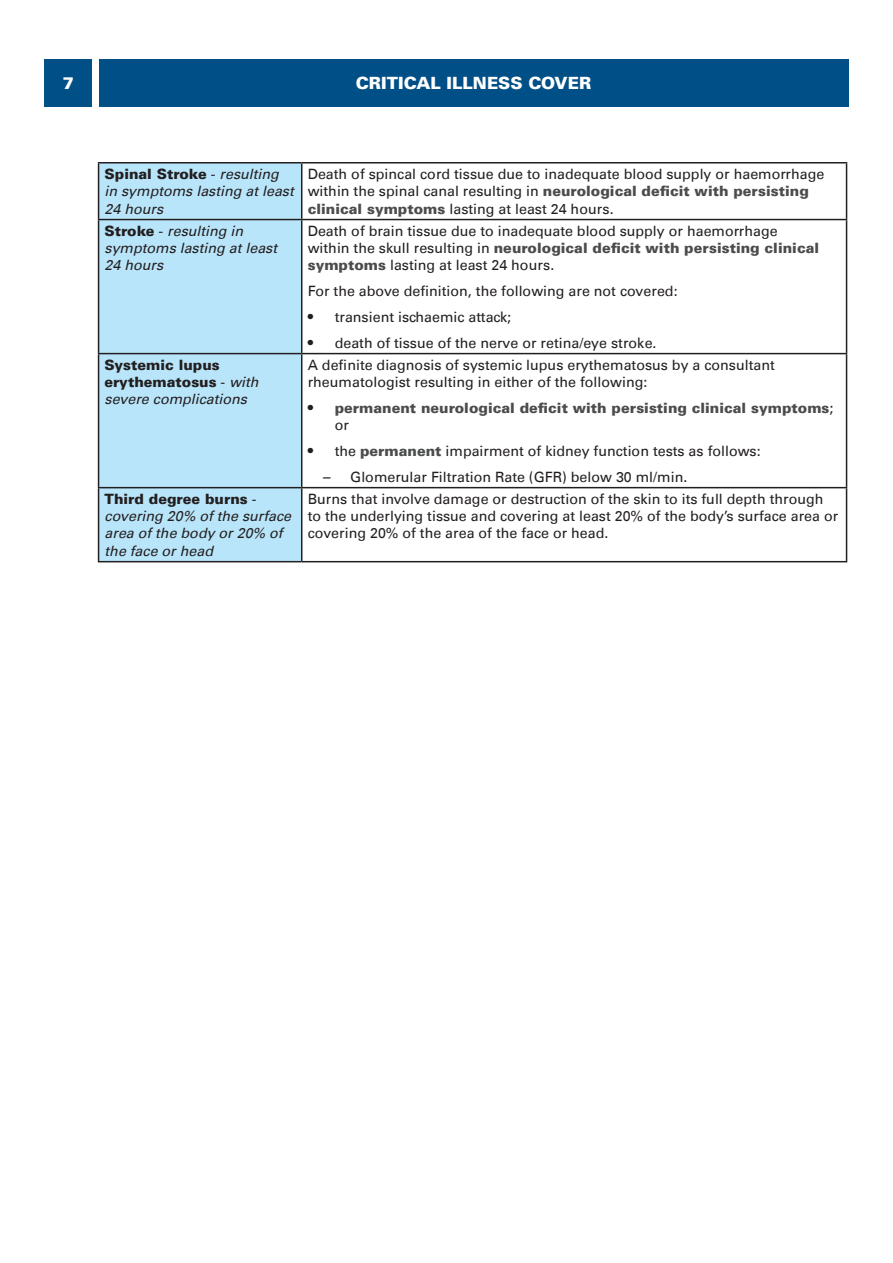
<style>
.page{position:relative;width:893px;height:1263px;background:#fff}
.page>*{position:absolute;margin:0;border:0;box-sizing:border-box;transform-origin:0 0}
.t1{font:900 16.95px "Univers LT";color:#fff}
.Body_text{font:14.25px/17.2px "Univers LT";color:#231f20}
.Body_text-2{font:italic 14.25px/17.2px "Univers LT";color:#231f20}
.t2{font:900 14.25px/17.2px "Univers LT";color:#4b4c4d}
.Body_text-3{font:900 14.25px/17.2px "Univers LT";color:#231f20}
.s1{font-weight:900;font-style:normal}
.s2{font-style:normal}
.s3{font-weight:900;color:#4b4c4d}
.s4{font-size:15px}
.s5{font-weight:400}
.s6{font-weight:400;font-style:italic}
.s7{font-weight:400;font-size:15px;color:#231f20}
.s8{font-weight:400;color:#231f20}
</style>
<div class="page">
<div style="left:99px;top:60px;width:749px;height:47px;background:#004f87"></div>
<div style="left:45px;top:60px;width:47px;height:47px;background:#004f87"></div>
<div style="left:99px;top:164px;width:202px;height:397px;background:#b9e5fa"></div>
<hr style="left:98px;top:162px;width:204px;height:2px;background:#231f20">
<hr style="left:98px;top:164px;width:1px;height:55px;background:#231f20">
<hr style="left:302px;top:162px;width:545px;height:2px;background:#231f20">
<hr style="left:301px;top:164px;width:1px;height:55px;background:#231f20">
<hr style="left:846px;top:164px;width:1px;height:55px;background:#231f20">
<hr style="left:98px;top:219px;width:204px;height:1px;background:#231f20">
<hr style="left:98px;top:220px;width:1px;height:133px;background:#231f20">
<hr style="left:302px;top:219px;width:545px;height:1px;background:#231f20">
<hr style="left:301px;top:220px;width:1px;height:133px;background:#231f20">
<hr style="left:846px;top:220px;width:1px;height:133px;background:#231f20">
<hr style="left:98px;top:353px;width:204px;height:1px;background:#231f20">
<hr style="left:98px;top:354px;width:1px;height:133px;background:#231f20">
<hr style="left:302px;top:353px;width:545px;height:1px;background:#231f20">
<hr style="left:301px;top:354px;width:1px;height:133px;background:#231f20">
<hr style="left:846px;top:354px;width:1px;height:133px;background:#231f20">
<hr style="left:98px;top:487px;width:204px;height:1px;background:#231f20">
<hr style="left:98px;top:488px;width:1px;height:73px;background:#231f20">
<hr style="left:302px;top:487px;width:545px;height:1px;background:#231f20">
<hr style="left:301px;top:488px;width:1px;height:73px;background:#231f20">
<hr style="left:846px;top:488px;width:1px;height:73px;background:#231f20">
<hr style="left:98px;top:561px;width:204px;height:1px;background:#231f20">
<hr style="left:302px;top:561px;width:545px;height:1px;background:#231f20">
<p class="t1" style="left:63px;top:73px;width:13px">7</p>
<p class="t1" style="left:356px;top:73px;width:237px">CRITICAL ILLNESS COVER</p>
<p class="Body_text-2" style="left:105px;top:165px;width:191px"><span class="s1">Spinal Stroke</span> <span class="s2">-</span> resulting in symptoms lasting at least<br>24 hours</p>
<p class="Body_text" style="left:308px;top:165px;width:518px">Death of spincal cord tissue due to inadequate blood supply or haemorrhage within the spinal canal resulting in <span class="s3">neurological deficit with persisting clinical symptoms</span> lasting at least 24 hours.</p>
<p class="Body_text-2" style="left:105px;top:222px;width:174px"><span class="s1">Stroke</span> <span class="s2">-</span> resulting in symptoms lasting at least<br>24 hours</p>
<p class="Body_text" style="left:308px;top:222px;width:513px">Death of brain tissue due to inadequate blood supply or haemorrhage within the skull resulting in <span class="s3">neurological deficit with persisting clinical symptoms</span> lasting at least 24 hours.</p>
<p class="Body_text" style="left:308px;top:282px;width:371px">For the above definition, the following are not covered:</p>
<p class="Body_text" style="left:308px;top:308px;width:205px"><span class="s4">•</span> transient ischaemic attack;</p>
<p class="Body_text" style="left:308px;top:334px;width:350px"><span class="s4">•</span> death of tissue of the nerve or retina/eye stroke.</p>
<p class="Body_text-3" style="left:105px;top:356px;width:156px">Systemic lupus erythematosus <span class="s5">-</span> <span class="s6">with severe complications</span></p>
<p class="Body_text" style="left:308px;top:356px;width:469px">A definite diagnosis of systemic lupus erythematosus by a consultant rheumatologist resulting in either of the following:</p>
<p class="t2" style="left:335px;top:399px;width:500px;text-indent:-27px"><span class="s7">•</span> permanent neurological deficit with persisting clinical symptoms<span class="s8">; or</span></p>
<p class="Body_text" style="left:308px;top:442px;width:454px"><span class="s4">•</span> the <span class="s3">permanent</span> impairment of kidney function tests as follows:</p>
<p class="Body_text" style="left:323px;top:468px;width:366px"><span class="s4">–</span> Glomerular Filtration Rate (GFR) below 30 ml/min.</p>
<p class="Body_text-2" style="left:105px;top:490px;width:188px"><span class="s1">Third degree burns</span> <span class="s2">- </span>covering 20% of the surface area of the body or 20% of the face or head</p>
<p class="Body_text" style="left:308px;top:490px;width:532px">Burns that involve damage or destruction of the skin to its full depth through to the underlying tissue and covering at least 20% of the body’s surface area or covering 20% of the area of the face or head.</p>
</div>
